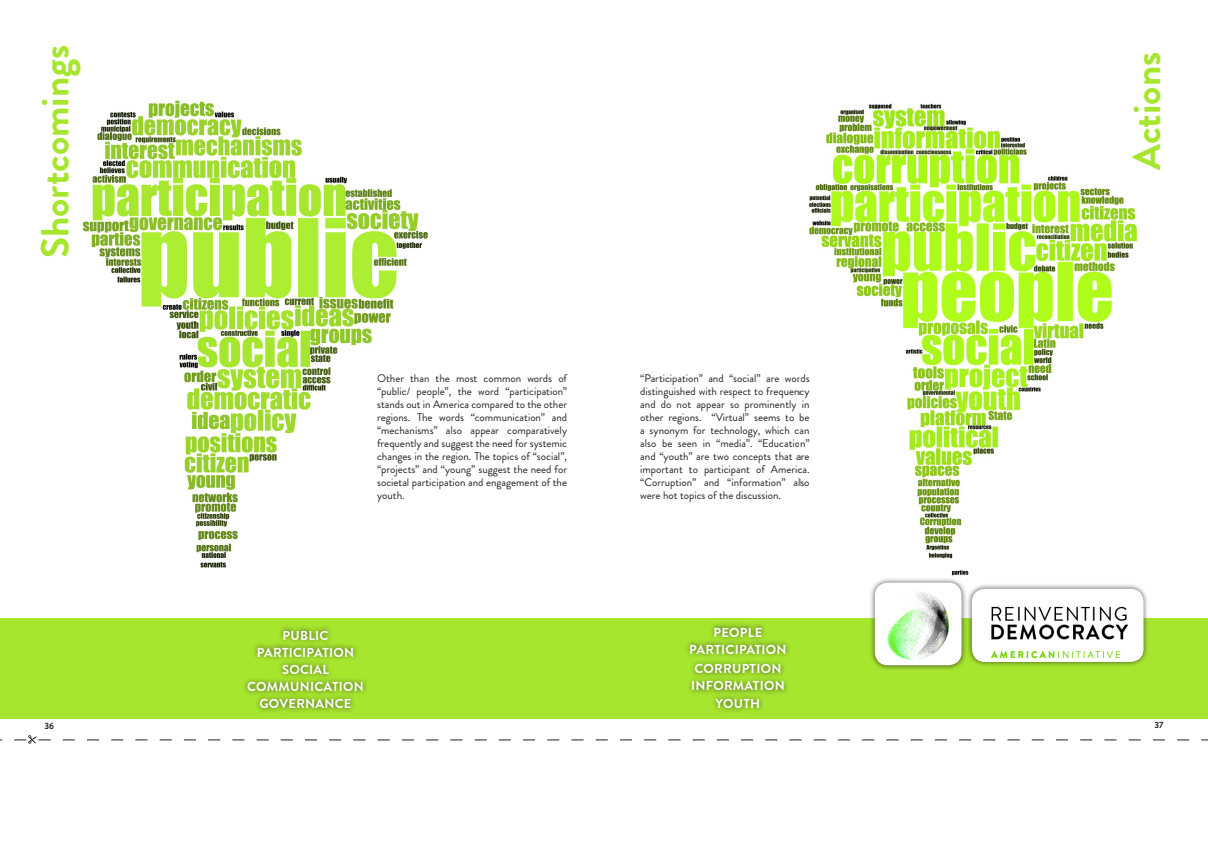
<style>
.page{position:relative;width:1208px;height:859px;background:#fff}
.page>*{position:absolute;margin:0;border:0;box-sizing:border-box;transform-origin:0 0}
.t1{font:700 39px "Brandon Grotesque";color:#a6e62e}
.t2{font:700 13px/17.1px "Brandon Grotesque";letter-spacing:.02em;color:#fff;text-align:center}
.t3{font:11px/13px "Brandon Grotesque";color:#231f20;text-align:justify}
.t4{font:700 9px "Brandon Grotesque";color:#231f20}
</style>
<div class="page">
<svg style="left:0;top:735px;width:1208px;height:9px"></svg>
<img style="left:82px;top:100px;width:346px;height:468px">
<div style="left:0;top:618px;width:1208px;height:100px;background:#a6e62e"></div>
<div style="left:242px;top:625px;width:126px;height:89px;background:#231f20;opacity:.75"></div>
<img style="left:808px;top:103px;width:331px;height:473px">
<div style="left:869px;top:577px;width:98px;height:94px;background:#231f20;opacity:.75"></div>
<img style="left:874px;top:583px;width:87px;height:82px">
<div style="left:966px;top:583px;width:183px;height:85px;background:#231f20;opacity:.75"></div>
<img style="left:972px;top:589px;width:171px;height:73px">
<div style="left:685px;top:622px;width:106px;height:91px;background:#231f20;opacity:.75"></div>
<h1 class="t1" style="left:28px;top:258px;width:215px;rotate:-90deg">Shortcomings</h1>
<p class="t3" style="left:377px;top:372px;width:191px">Other than the most common words of “public/ people”, the word “participation” stands out in America compared to the other regions. The words “communication” and “mechanisms” also appear comparatively frequently and suggest the need for systemic changes in the region. The topics of “social”, “projects” and “young” suggest the need for societal participation and engagement of the youth.</p>
<p class="t2" style="left:247px;top:627px;width:118px">PUBLIC<br>PARTICIPATION<br>SOCIAL<br>COMMUNICATION<br>GOVERNANCE</p>
<p class="t3" style="left:640px;top:372px;width:171px">“Participation” and “social” are words distinguished with respect to frequency and do not appear so prominently in other regions. “Virtual” seems to be a synonym for technology, which can also be seen in “media”. “Education” and “youth” are two concepts that are important to participant of America. “Corruption” and “information” also were hot topics of the discussion.</p>
<p class="t2" style="left:689px;top:624px;width:99px">PEOPLE<br>PARTICIPATION</p>
<p class="t2" style="left:691px;top:660px;width:95px">CORRUPTION<br>INFORMATION<br>YOUTH</p>
<h1 class="t1" style="left:1119px;top:170px;width:119px;rotate:-90deg">Actions</h1>
<p class="t4" style="left:45px;top:720px;width:11px">36</p>
<p class="t4" style="left:1154px;top:719px;width:11px">37</p>
</div>
